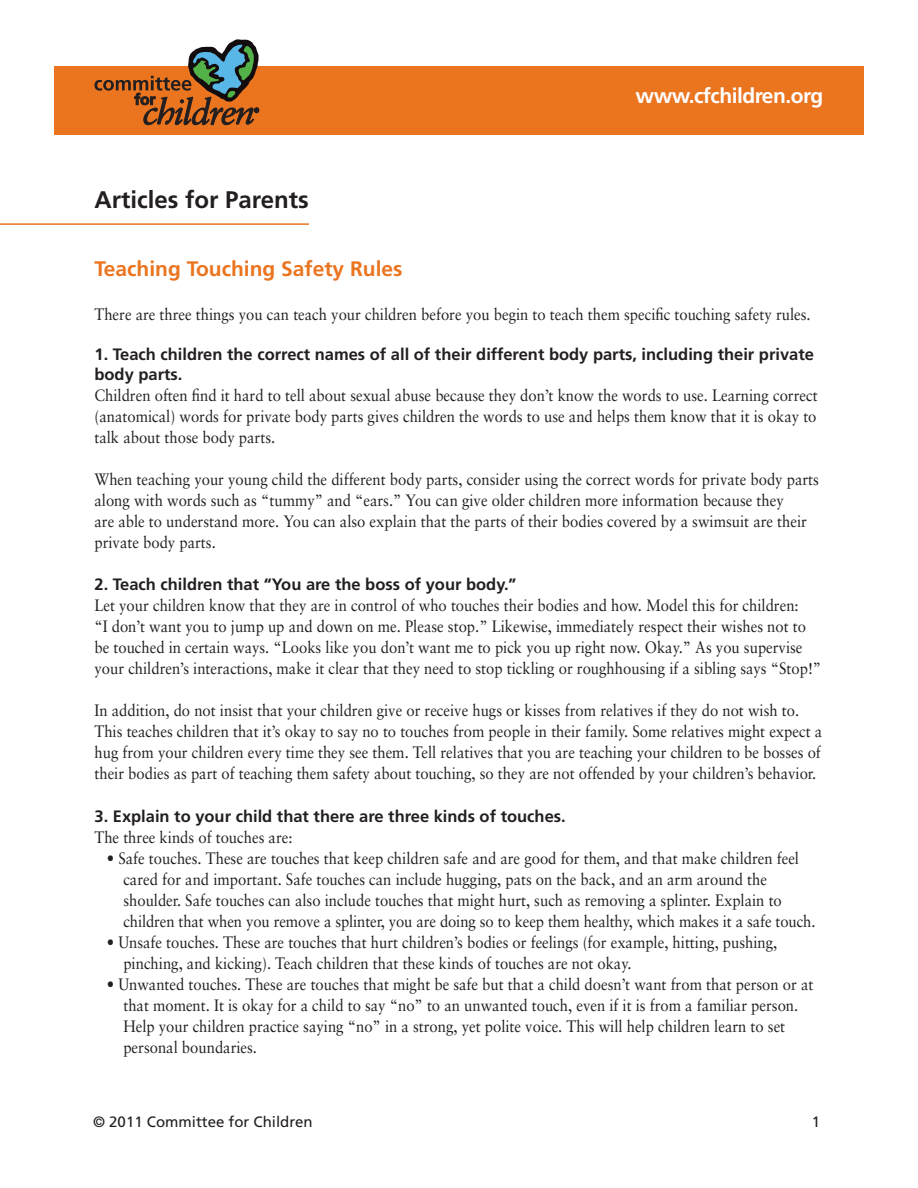
<style>
.page{position:relative;width:918px;height:1188px;background:#fff}
.page>*{position:absolute;margin:0;border:0;box-sizing:border-box;transform-origin:0 0}
.t1{font:700 24px "Frutiger";color:#231f20}
.t2{font:700 21px "Frutiger";color:#eb741f}
.t3{font:700 21px "Frutiger";letter-spacing:-.025em;color:#fff}
.t4{font:16.5px/21px "Sabon";color:#231f20;scale:.9 1}
.t5{font:700 16.5px/19.8px "Frutiger";color:#231f20}
.t6{font:15px "Frutiger";color:#231f20}
.s1{font-family:"Frutiger"}
</style>
<div class="page">
<div style="left:54px;top:66px;width:810px;height:68px;background:#eb741f"></div>
<svg style="left:94px;top:39px;width:165px;height:86px"></svg>
<hr style="left:0;top:223px;width:309px;height:2px;background:#eb741f">
<h1 class="t1" style="left:94px;top:185px;width:216px">Articles for Parents</h1>
<p class="t3" style="left:636px;top:84px;width:189px">www.cfchildren.org</p>
<p class="t2" style="left:94px;top:256px;width:310px">Teaching Touching Safety Rules</p>
<p class="t4" style="left:94px;top:303px;width:797px">There are three things you can teach your children before you begin to teach them specific touching safety rules.</p>
<p class="t5" style="left:94px;top:345px;width:721px">1. Teach children the correct names of all of their different body parts, including their private body parts.</p>
<p class="t4" style="left:94px;top:385px;width:805px;text-align:justify">Children often find it hard to tell about sexual abuse because they don’t know the words to use. Learning correct (anatomical) words for private body parts gives children the words to use and helps them know that it is okay to talk about those body parts.</p>
<p class="t4" style="left:94px;top:469px;width:807px">When teaching your young child the different body parts, consider using the correct words for private body parts along with words such as “tummy” and “ears.” You can give older children more information because they<br>are able to understand more. You can also explain that the parts of their bodies covered by a swimsuit are their private body parts.</p>
<p class="t5" style="left:94px;top:575px;width:424px">2. Teach children that “You are the boss of your body.”</p>
<p class="t4" style="left:94px;top:595px;width:809px">Let your children know that they are in control of who touches their bodies and how. Model this for children:<br>“I don’t want you to jump up and down on me. Please stop.” Likewise, immediately respect their wishes not to be touched in certain ways. “Looks like you don’t want me to pick you up right now. Okay.” As you supervise your children’s interactions, make it clear that they need to stop tickling or roughhousing if a sibling says “Stop!”</p>
<p class="t4" style="left:94px;top:700px;width:810px">In addition, do not insist that your children give or receive hugs or kisses from relatives if they do not wish to.<br>This teaches children that it’s okay to say no to touches from people in their family. Some relatives might expect a hug from your children every time they see them. Tell relatives that you are teaching your children to be bosses of their bodies as part of teaching them safety about touching, so they are not offended by your children’s behavior.</p>
<p class="t5" style="left:94px;top:806px;width:473px">3. Explain to your child that there are three kinds of touches.</p>
<p class="t4" style="left:94px;top:826px;width:222px">The three kinds of touches are:</p>
<p class="t4" style="left:123px;top:847px;width:770px;text-indent:-17px"><span class="s1">•</span> Safe touches. These are touches that keep children safe and are good for them, and that make children feel cared for and important. Safe touches can include hugging, pats on the back, and an arm around the shoulder. Safe touches can also include touches that might hurt, such as removing a splinter. Explain to children that when you remove a splinter, you are doing so to keep them healthy, which makes it a safe touch.</p>
<p class="t4" style="left:123px;top:931px;width:728px;text-indent:-17px"><span class="s1">•</span> Unsafe touches. These are touches that hurt children’s bodies or feelings (for example, hitting, pushing, pinching, and kicking). Teach children that these kinds of touches are not okay.</p>
<p class="t4" style="left:123px;top:973px;width:768px;text-indent:-17px"><span class="s1">•</span> Unwanted touches. These are touches that might be safe but that a child doesn’t want from that person or at that moment. It is okay for a child to say “no” to an unwanted touch, even if it is from a familiar person.<br>Help your children practice saying “no” in a strong, yet polite voice. This will help children learn to set personal boundaries.</p>
<p class="t6" style="left:93px;top:1113px;width:221px">© 2011 Committee for Children</p>
<p class="t6" style="left:812px;top:1113px;width:10px">1</p>
</div>
